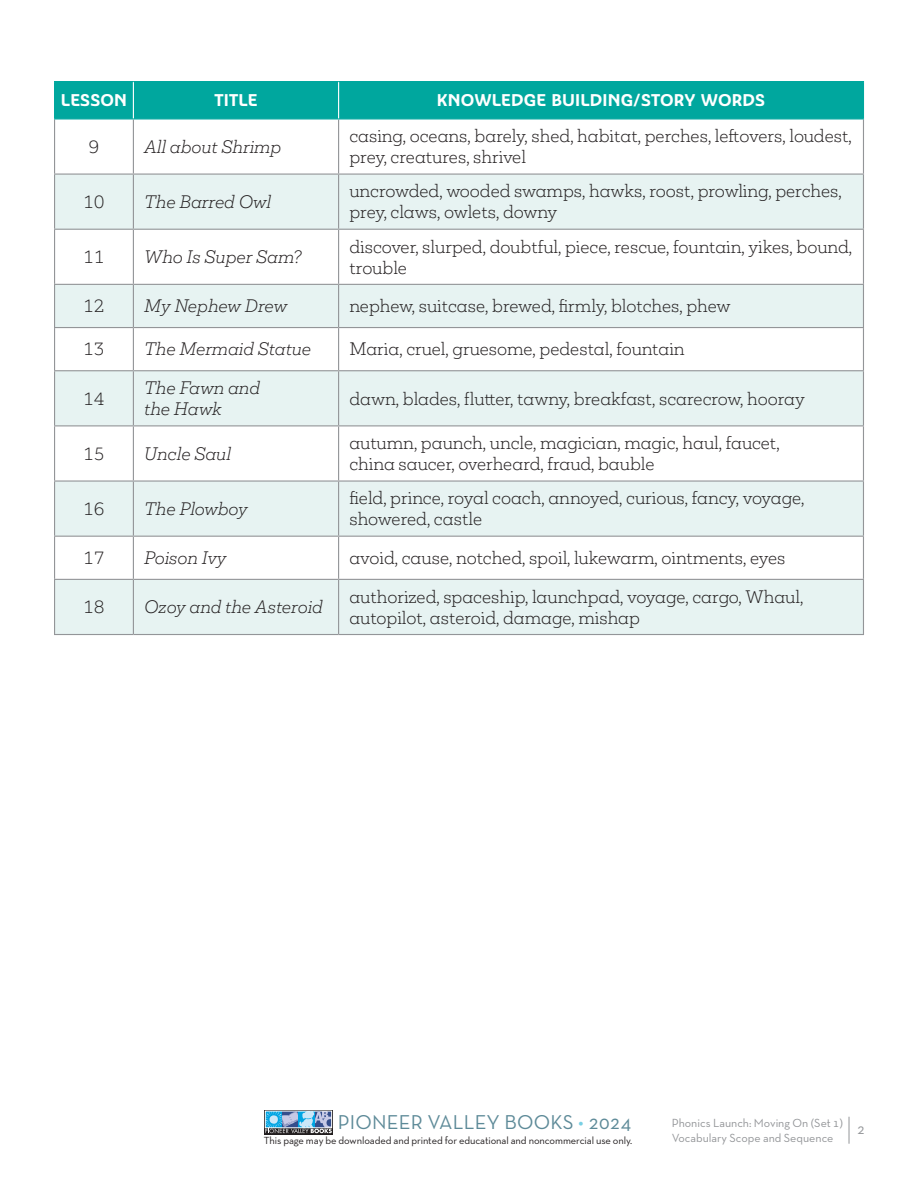
<style>
.page{position:relative;width:918px;height:1188px;background:#fff}
.page>*{position:absolute;margin:0;border:0;box-sizing:border-box;transform-origin:0 0}
.t1{font:20.4px "Neutra Text TF";letter-spacing:.01em;color:#5d8a98}
.t2{font:300 16.5px/21px "Mokoko";color:#231f20}
.t3{font:italic 300 16.5px/21px "Mokoko";color:#231f20}
.t4{font:16.5px "Ashemore Nor Bol";letter-spacing:.01em;color:#fff}
.t5{font:15px "Neutra Text TF";color:#939598}
.t6{font:12px/14.2px "Neutra Text TF";color:#939598}
.t7{font:10.5px "Neutra Text TF";letter-spacing:-.01em;color:#231f20}
.s1{color:#79d0e4}
</style>
<div class="page">
<svg style="left:849px;top:1117px;width:1px;height:27px"></svg>
<svg style="left:264px;top:1110px;width:69px;height:24px"></svg>
<svg style="left:265px;top:1113px;width:67px;height:20px"></svg>
<div style="left:265px;top:1111px;width:67px;height:17px;border:1px solid #fff"></div>
<div style="left:55px;top:82px;width:808px;height:36px;background:#00a79e"></div>
<svg style="left:55px;top:119px;width:808px;height:55px"></svg>
<svg style="left:55px;top:175px;width:808px;height:459px;fill:#e7f3f2"></svg>
<svg style="left:55px;top:328px;width:808px;height:251px"></svg>
<hr style="left:54px;top:119px;width:1px;height:55px;background:#939598">
<hr style="left:133px;top:119px;width:1px;height:55px;background:#939598">
<hr style="left:338px;top:119px;width:1px;height:55px;background:#939598">
<hr style="left:863px;top:119px;width:1px;height:55px;background:#939598">
<hr style="left:54px;top:174px;width:79px;height:1px;background:#939598">
<hr style="left:54px;top:175px;width:1px;height:54px;background:#939598">
<hr style="left:133px;top:174px;width:206px;height:1px;background:#939598">
<hr style="left:133px;top:175px;width:1px;height:54px;background:#939598">
<hr style="left:339px;top:174px;width:525px;height:1px;background:#939598">
<hr style="left:338px;top:175px;width:1px;height:54px;background:#939598">
<hr style="left:863px;top:175px;width:1px;height:54px;background:#939598">
<hr style="left:54px;top:229px;width:79px;height:1px;background:#939598">
<hr style="left:54px;top:230px;width:1px;height:54px;background:#939598">
<hr style="left:133px;top:229px;width:206px;height:1px;background:#939598">
<hr style="left:133px;top:230px;width:1px;height:54px;background:#939598">
<hr style="left:339px;top:229px;width:525px;height:1px;background:#939598">
<hr style="left:338px;top:230px;width:1px;height:54px;background:#939598">
<hr style="left:863px;top:230px;width:1px;height:54px;background:#939598">
<hr style="left:54px;top:284px;width:79px;height:1px;background:#939598">
<hr style="left:54px;top:285px;width:1px;height:42px;background:#939598">
<hr style="left:133px;top:284px;width:206px;height:1px;background:#939598">
<hr style="left:133px;top:285px;width:1px;height:42px;background:#939598">
<hr style="left:339px;top:284px;width:525px;height:1px;background:#939598">
<hr style="left:338px;top:285px;width:1px;height:42px;background:#939598">
<hr style="left:863px;top:285px;width:1px;height:42px;background:#939598">
<hr style="left:54px;top:327px;width:79px;height:1px;background:#939598">
<hr style="left:54px;top:328px;width:1px;height:42px;background:#939598">
<hr style="left:133px;top:327px;width:206px;height:1px;background:#939598">
<hr style="left:133px;top:328px;width:1px;height:42px;background:#939598">
<hr style="left:339px;top:327px;width:525px;height:1px;background:#939598">
<hr style="left:338px;top:328px;width:1px;height:42px;background:#939598">
<hr style="left:863px;top:328px;width:1px;height:42px;background:#939598">
<hr style="left:54px;top:370px;width:79px;height:1px;background:#939598">
<hr style="left:54px;top:371px;width:1px;height:54px;background:#939598">
<hr style="left:133px;top:370px;width:206px;height:1px;background:#939598">
<hr style="left:133px;top:371px;width:1px;height:54px;background:#939598">
<hr style="left:339px;top:370px;width:525px;height:1px;background:#939598">
<hr style="left:338px;top:371px;width:1px;height:54px;background:#939598">
<hr style="left:863px;top:371px;width:1px;height:54px;background:#939598">
<hr style="left:54px;top:425px;width:79px;height:1px;background:#939598">
<hr style="left:54px;top:426px;width:1px;height:54px;background:#939598">
<hr style="left:133px;top:425px;width:206px;height:1px;background:#939598">
<hr style="left:133px;top:426px;width:1px;height:54px;background:#939598">
<hr style="left:339px;top:425px;width:525px;height:1px;background:#939598">
<hr style="left:338px;top:426px;width:1px;height:54px;background:#939598">
<hr style="left:863px;top:426px;width:1px;height:54px;background:#939598">
<hr style="left:54px;top:480px;width:79px;height:2px;background:#939598">
<hr style="left:54px;top:482px;width:1px;height:54px;background:#939598">
<hr style="left:133px;top:480px;width:206px;height:2px;background:#939598">
<hr style="left:133px;top:482px;width:1px;height:54px;background:#939598">
<hr style="left:339px;top:480px;width:525px;height:2px;background:#939598">
<hr style="left:338px;top:482px;width:1px;height:54px;background:#939598">
<hr style="left:863px;top:482px;width:1px;height:54px;background:#939598">
<hr style="left:54px;top:536px;width:79px;height:1px;background:#939598">
<hr style="left:54px;top:537px;width:1px;height:42px;background:#939598">
<hr style="left:133px;top:536px;width:206px;height:1px;background:#939598">
<hr style="left:133px;top:537px;width:1px;height:42px;background:#939598">
<hr style="left:339px;top:536px;width:525px;height:1px;background:#939598">
<hr style="left:338px;top:537px;width:1px;height:42px;background:#939598">
<hr style="left:863px;top:537px;width:1px;height:42px;background:#939598">
<hr style="left:54px;top:579px;width:79px;height:1px;background:#939598">
<hr style="left:54px;top:580px;width:1px;height:54px;background:#939598">
<hr style="left:133px;top:579px;width:206px;height:1px;background:#939598">
<hr style="left:133px;top:580px;width:1px;height:54px;background:#939598">
<hr style="left:339px;top:579px;width:525px;height:1px;background:#939598">
<hr style="left:338px;top:580px;width:1px;height:54px;background:#939598">
<hr style="left:863px;top:580px;width:1px;height:54px;background:#939598">
<hr style="left:54px;top:634px;width:79px;height:1px;background:#939598">
<hr style="left:133px;top:634px;width:206px;height:1px;background:#939598">
<hr style="left:339px;top:634px;width:525px;height:1px;background:#939598">
<hr style="left:54px;top:82px;width:1px;height:36px;background:#00a79e">
<hr style="left:54px;top:81px;width:79px;height:1px;background:#00a79e">
<hr style="left:133px;top:81px;width:206px;height:1px;background:#00a79e">
<hr style="left:54px;top:118px;width:79px;height:1px;background:#00a79e">
<hr style="left:133px;top:118px;width:206px;height:1px;background:#00a79e">
<hr style="left:339px;top:81px;width:525px;height:1px;background:#00a79e">
<hr style="left:863px;top:82px;width:1px;height:36px;background:#00a79e">
<hr style="left:339px;top:118px;width:525px;height:1px;background:#00a79e">
<hr style="left:133px;top:82px;width:1px;height:36px;background:#fff">
<hr style="left:338px;top:82px;width:1px;height:36px;background:#fff">
<p class="t4" style="left:61px;top:90px;width:67px">LESSON</p>
<p class="t4" style="left:214px;top:90px;width:45px">TITLE</p>
<p class="t4" style="left:437px;top:90px;width:330px">KNOWLEDGE BUILDING/STORY WORDS</p>
<p class="t2" style="left:89px;top:136px;width:12px">9</p>
<p class="t3" style="left:144px;top:136px;width:139px">All about Shrimp</p>
<p class="t2" style="left:349px;top:125px;width:504px">casing, oceans, barely, shed, habitat, perches, leftovers, loudest, prey, creatures, shrivel</p>
<p class="t2" style="left:83px;top:191px;width:23px">10</p>
<p class="t3" style="left:144px;top:191px;width:128px">The Barred Owl</p>
<p class="t2" style="left:349px;top:180px;width:494px">uncrowded, wooded swamps, hawks, roost, prowling, perches, prey, claws, owlets, downy</p>
<p class="t2" style="left:83px;top:246px;width:23px">11</p>
<p class="t3" style="left:144px;top:246px;width:159px">Who Is Super Sam?</p>
<p class="t2" style="left:349px;top:236px;width:504px">discover, slurped, doubtful, piece, rescue, fountain, yikes, bound, trouble</p>
<p class="t2" style="left:83px;top:295px;width:23px">12</p>
<p class="t3" style="left:144px;top:295px;width:145px">My Nephew Drew</p>
<p class="t2" style="left:349px;top:295px;width:383px">nephew, suitcase, brewed, firmly, blotches, phew</p>
<p class="t2" style="left:83px;top:338px;width:23px">13</p>
<p class="t3" style="left:144px;top:338px;width:168px">The Mermaid Statue</p>
<p class="t2" style="left:349px;top:338px;width:337px">Maria, cruel, gruesome, pedestal, fountain</p>
<p class="t2" style="left:83px;top:388px;width:23px">14</p>
<p class="t3" style="left:144px;top:377px;width:117px">The Fawn and the Hawk</p>
<p class="t2" style="left:349px;top:388px;width:457px">dawn, blades, flutter, tawny, breakfast, scarecrow, hooray</p>
<p class="t2" style="left:83px;top:443px;width:23px">15</p>
<p class="t3" style="left:144px;top:443px;width:88px">Uncle Saul</p>
<p class="t2" style="left:349px;top:432px;width:432px">autumn, paunch, uncle, magician, magic, haul, faucet, china saucer, overheard, fraud, bauble</p>
<p class="t2" style="left:83px;top:498px;width:23px">16</p>
<p class="t3" style="left:144px;top:498px;width:105px">The Plowboy</p>
<p class="t2" style="left:349px;top:487px;width:457px">field, prince, royal coach, annoyed, curious, fancy, voyage, showered, castle</p>
<p class="t2" style="left:83px;top:547px;width:23px">17</p>
<p class="t3" style="left:144px;top:547px;width:84px">Poison Ivy</p>
<p class="t2" style="left:349px;top:547px;width:438px">avoid, cause, notched, spoil, lukewarm, ointments, eyes</p>
<p class="t2" style="left:83px;top:596px;width:23px">18</p>
<p class="t3" style="left:144px;top:596px;width:180px">Ozoy and the Asteroid</p>
<p class="t2" style="left:349px;top:586px;width:455px">authorized, spaceship, launchpad, voyage, cargo, Whaul, autopilot, asteroid, damage, mishap</p>
<p class="t1" style="left:338px;top:1110px;width:295px">PIONEER VALLEY BOOKS <span class="s1">•</span> 2024</p>
<p class="t7" style="left:264px;top:1134px;width:370px">This page may be downloaded and printed for educational and noncommercial use only.</p>
<p class="t6" style="left:672px;top:1116px;width:173px">Phonics Launch: Moving On (Set 1)<br>Vocabulary Scope and Sequence</p>
<p class="t5" style="left:857px;top:1120px;width:9px">2</p>
</div>
